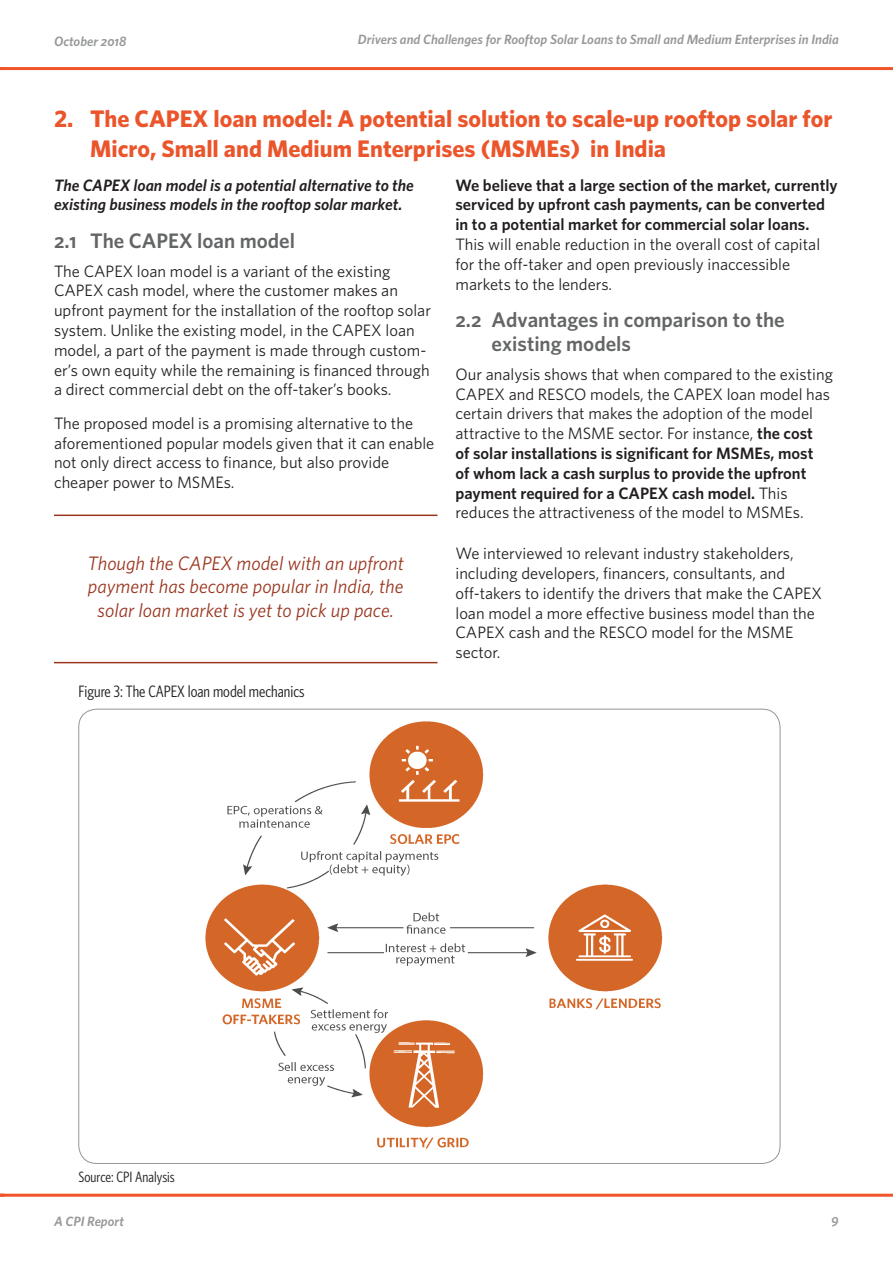
<style>
.page{position:relative;width:893px;height:1263px;background:#fff}
.page>*{position:absolute;margin:0;border:0;box-sizing:border-box;transform-origin:0 0}
.t1{font:700 24px/30px "Whitney";color:#eb552b}
.t2{font:600 21px/24px "Whitney";color:#636566}
.CPI_Call_Out{font:italic 19.5px/23.4px "Whitney";color:#9a3620;text-align:center}
.CPI_Basic_Paragraph{font:16.5px/19.8px "Whitney";color:#231f20}
.CPI_Basic_Paragraph-2{font:600 16.5px/19.8px "Whitney";color:#231f20}
.CPI_Basic_Paragraph-3{font:italic 600 16.5px/19.8px "Whitney";color:#231f20}
.CPI_Figure_title__ES{font:16.5px "Whitney Condensed";color:#231f20}
.CPI_Figure_Footnotes{font:15px "Whitney Condensed";color:#231f20}
.t3{font:italic 600 13.5px "Whitney";color:#96989a}
.s1{font-weight:400}
.s2{font-weight:600}
</style>
<div class="page">
<hr style="left:0;top:67px;width:893px;height:3px;background:#f05429">
<hr style="left:0;top:1194px;width:893px;height:3px;background:#f05429">
<hr style="left:54px;top:514px;width:383px;height:2px;background:#9a3620">
<hr style="left:54px;top:662px;width:383px;height:1px;background:#9a3620">
<img style="left:205px;top:721px;width:458px;height:428px">
<p class="t3" style="left:54px;top:33px;width:74px">October 2018</p>
<p class="t3" style="left:358px;top:30px;width:483px">Drivers and Challenges for Rooftop Solar Loans to Small and Medium Enterprises in India</p>
<p class="t1" style="left:90px;top:103px;width:744px;text-indent:-36px">2. The CAPEX loan model: A potential solution to scale-up rooftop solar for<br>Micro, Small and Medium Enterprises (MSMEs) in India</p>
<p class="CPI_Basic_Paragraph-3" style="left:54px;top:175px;width:361px">The CAPEX loan model is a potential alternative to the existing business models in the rooftop solar market.</p>
<p class="t2" style="left:54px;top:228px;width:243px">2.1 The CAPEX loan model</p>
<p class="CPI_Basic_Paragraph" style="left:54px;top:261px;width:379px">The CAPEX loan model is a variant of the existing CAPEX cash model, where the customer makes an upfront payment for the installation of the rooftop solar system. Unlike the existing model, in the CAPEX loan model, a part of the payment is made through custom&shy;er’s own equity while the remaining is financed through a direct commercial debt on the off-taker’s books.</p>
<p class="CPI_Basic_Paragraph" style="left:54px;top:413px;width:382px">The proposed model is a promising alternative to the aforementioned popular models given that it can enable not only direct access to finance, but also provide cheaper power to MSMEs.</p>
<p class="CPI_Basic_Paragraph-2" style="left:455px;top:175px;width:384px">We believe that a large section of the market, currently serviced by upfront cash payments, can be converted in to a potential market for commercial solar loans.<br><span class="s1">This will enable reduction in the overall cost of capital for the off-taker and open previously inaccessible markets to the lenders.</span></p>
<p class="t2" style="left:491px;top:307px;width:295px;text-indent:-36px">2.2 Advantages in comparison to the existing models</p>
<p class="CPI_Basic_Paragraph" style="left:455px;top:364px;width:379px">Our analysis shows that when compared to the existing CAPEX and RESCO models, the CAPEX loan model has certain drivers that makes the adoption of the model attractive to the MSME sector. For instance, <span class="s2">the cost<br>of solar installations is significant for MSMEs, most<br>of whom lack a cash surplus to provide the upfront payment required for a CAPEX cash model.</span> This reduces the attractiveness of the model to MSMEs.</p>
<p class="CPI_Basic_Paragraph" style="left:455px;top:543px;width:368px">We interviewed 10 relevant industry stakeholders, including developers, financers, consultants, and off-takers to identify the drivers that make the CAPEX loan model a more effective business model than the CAPEX cash and the RESCO model for the MSME sector.</p>
<p class="CPI_Call_Out" style="left:88px;top:551px;width:318px">Though the CAPEX model with an upfront payment has become popular in India, the solar loan market is yet to pick up pace.</p>
<p class="CPI_Figure_title__ES" style="left:78px;top:682px;width:228px">Figure 3: The CAPEX loan model mechanics</p>
<p class="CPI_Figure_Footnotes" style="left:78px;top:1168px;width:98px">Source: CPI Analysis</p>
<p class="t3" style="left:54px;top:1212px;width:71px">A CPI Report</p>
<p class="t3" style="left:832px;top:1210px;width:9px">9</p>
</div>
